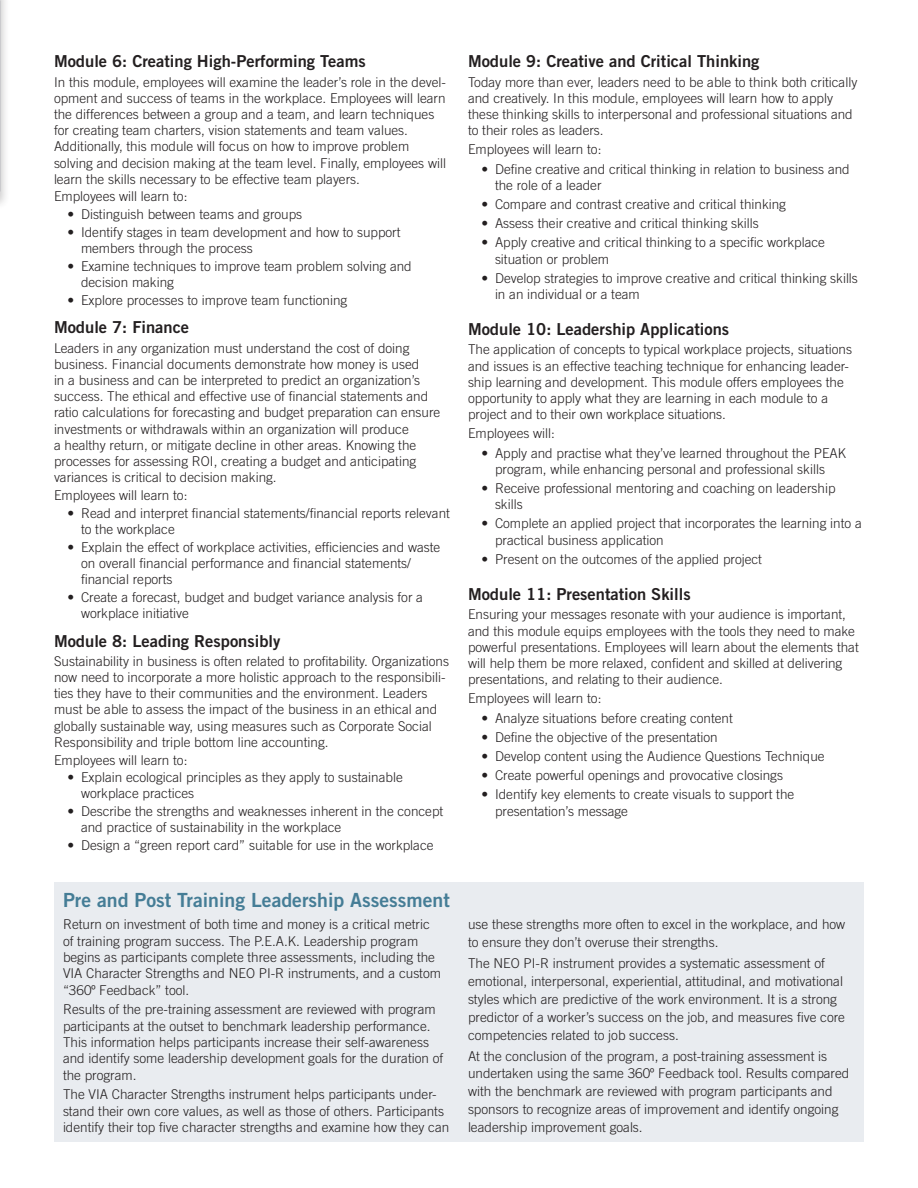
<style>
.page{position:relative;width:918px;height:1188px;background:#fff}
.page>*{position:absolute;margin:0;border:0;box-sizing:border-box;transform-origin:0 0}
.subhead{font:19.5px "Trade Gothic Bold Two";color:#457d96}
.subhead-2{font:16.5px "Trade Gothic Bold Two";color:#231f20}
.body_copy{font:300 13.5px/16.2px "Trade Gothic";color:#231f20}
</style>
<div class="page">
<div style="left:0;top:0;width:10px;height:210px;background:#231f20;opacity:.25"></div>
<div style="left:54px;top:882px;width:810px;height:259px;background:#e9ecf0"></div>
<p class="subhead-2" style="left:54px;top:51px;width:313px">Module 6: Creating High-Performing Teams</p>
<p class="body_copy" style="left:54px;top:73px;width:394px">In this module, employees will examine the leader’s role in the devel&shy;opment and success of teams in the workplace. Employees will learn the differences between a group and a team, and learn techniques for creating team charters, vision statements and team values.<br>Additionally, this module will focus on how to improve problem solving and decision making at the team level. Finally, employees will learn the skills necessary to be effective team players.</p>
<p class="body_copy" style="left:54px;top:188px;width:135px">Employees will learn to:</p>
<p class="body_copy" style="left:68px;top:206px;width:236px">• Distinguish between teams and groups</p>
<p class="body_copy" style="left:81px;top:224px;width:321px;text-indent:-14px">• Identify stages in team development and how to support members through the process</p>
<p class="body_copy" style="left:81px;top:258px;width:332px;text-indent:-14px">• Examine techniques to improve team problem solving and decision making</p>
<p class="body_copy" style="left:68px;top:292px;width:281px">• Explore processes to improve team functioning</p>
<p class="subhead-2" style="left:54px;top:317px;width:137px">Module 7: Finance</p>
<p class="body_copy" style="left:54px;top:340px;width:388px">Leaders in any organization must understand the cost of doing business. Financial documents demonstrate how money is used<br>in a business and can be interpreted to predict an organization’s success. The ethical and effective use of financial statements and ratio calculations for forecasting and budget preparation can ensure investments or withdrawals within an organization will produce<br>a healthy return, or mitigate decline in other areas. Knowing the processes for assessing ROI, creating a budget and anticipating variances is critical to decision making.</p>
<p class="body_copy" style="left:54px;top:487px;width:135px">Employees will learn to:</p>
<p class="body_copy" style="left:81px;top:505px;width:370px;text-indent:-14px">• Read and interpret financial statements/financial reports relevant to the workplace</p>
<p class="body_copy" style="left:81px;top:538px;width:361px;text-indent:-14px">• Explain the effect of workplace activities, efficiencies and waste on overall financial performance and financial statements/ financial reports</p>
<p class="body_copy" style="left:81px;top:589px;width:344px;text-indent:-14px">• Create a forecast, budget and budget variance analysis for a workplace initiative</p>
<p class="subhead-2" style="left:54px;top:631px;width:228px">Module 8: Leading Responsibly</p>
<p class="body_copy" style="left:54px;top:653px;width:397px">Sustainability in business is often related to profitability. Organizations now need to incorporate a more holistic approach to the responsibili&shy;ties they have to their communities and the environment. Leaders must be able to assess the impact of the business in an ethical and globally sustainable way, using measures such as Corporate Social Responsibility and triple bottom line accounting.</p>
<p class="body_copy" style="left:54px;top:751px;width:135px">Employees will learn to:</p>
<p class="body_copy" style="left:81px;top:769px;width:323px;text-indent:-14px">• Explain ecological principles as they apply to sustainable workplace practices</p>
<p class="body_copy" style="left:81px;top:803px;width:364px;text-indent:-14px">• Describe the strengths and weaknesses inherent in the concept and practice of sustainability in the workplace</p>
<p class="body_copy" style="left:68px;top:837px;width:368px">• Design a “green report card” suitable for use in the workplace</p>
<p class="subhead" style="left:63px;top:888px;width:388px">Pre and Post Training Leadership Assessment</p>
<p class="body_copy" style="left:63px;top:916px;width:380px">Return on investment of both time and money is a critical metric of training program success. The P.E.A.K. Leadership program begins as participants complete three assessments, including the VIA Character Strengths and NEO PI-R instruments, and a custom “360º Feedback” tool.</p>
<p class="body_copy" style="left:63px;top:1001px;width:382px">Results of the pre-training assessment are reviewed with program participants at the outset to benchmark leadership performance.<br>This information helps participants increase their self-awareness and identify some leadership development goals for the duration of the program.</p>
<p class="body_copy" style="left:63px;top:1086px;width:388px">The VIA Character Strengths instrument helps participants under&shy;stand their own core values, as well as those of others. Participants identify their top five character strengths and examine how they can</p>
<p class="subhead-2" style="left:468px;top:51px;width:293px">Module 9: Creative and Critical Thinking</p>
<p class="body_copy" style="left:468px;top:73px;width:391px">Today more than ever, leaders need to be able to think both critically and creatively. In this module, employees will learn how to apply these thinking skills to interpersonal and professional situations and to their roles as leaders.</p>
<p class="body_copy" style="left:468px;top:141px;width:135px">Employees will learn to:</p>
<p class="body_copy" style="left:495px;top:160px;width:356px;text-indent:-14px">• Define creative and critical thinking in relation to business and the role of a leader</p>
<p class="body_copy" style="left:482px;top:196px;width:306px">• Compare and contrast creative and critical thinking</p>
<p class="body_copy" style="left:482px;top:215px;width:279px">• Assess their creative and critical thinking skills</p>
<p class="body_copy" style="left:495px;top:234px;width:332px;text-indent:-14px">• Apply creative and critical thinking to a specific workplace situation or problem</p>
<p class="body_copy" style="left:495px;top:270px;width:364px;text-indent:-14px">• Develop strategies to improve creative and critical thinking skills in an individual or a team</p>
<p class="subhead-2" style="left:468px;top:319px;width:263px">Module 10: Leadership Applications</p>
<p class="body_copy" style="left:468px;top:341px;width:386px">The application of concepts to typical workplace projects, situations and issues is an effective teaching technique for enhancing leader&shy;ship learning and development. This module offers employees the opportunity to apply what they are learning in each module to a project and to their own workplace situations.</p>
<p class="body_copy" style="left:468px;top:425px;width:88px">Employees will:</p>
<p class="body_copy" style="left:482px;top:445px;width:366px;text-align:center">• Apply and practise what they’ve learned throughout the PEAK program, while enhancing personal and professional skills</p>
<p class="body_copy" style="left:495px;top:480px;width:342px;text-indent:-14px">• Receive professional mentoring and coaching on leadership skills</p>
<p class="body_copy" style="left:495px;top:515px;width:368px;text-indent:-14px">• Complete an applied project that incorporates the learning into a practical business application</p>
<p class="body_copy" style="left:482px;top:551px;width:282px">• Present on the outcomes of the applied project</p>
<p class="subhead-2" style="left:468px;top:584px;width:224px">Module 11: Presentation Skills</p>
<p class="body_copy" style="left:468px;top:606px;width:392px">Ensuring your messages resonate with your audience is important, and this module equips employees with the tools they need to make powerful presentations. Employees will learn about the elements that will help them be more relaxed, confident and skilled at delivering presentations, and relating to their audience.</p>
<p class="body_copy" style="left:468px;top:690px;width:135px">Employees will learn to:</p>
<p class="body_copy" style="left:482px;top:709px;width:253px">• Analyze situations before creating content</p>
<p class="body_copy" style="left:482px;top:729px;width:238px">• Define the objective of the presentation</p>
<p class="body_copy" style="left:482px;top:748px;width:345px">• Develop content using the Audience Questions Technique</p>
<p class="body_copy" style="left:482px;top:767px;width:303px">• Create powerful openings and provocative closings</p>
<p class="body_copy" style="left:495px;top:786px;width:301px;text-indent:-14px">• Identify key elements to create visuals to support the presentation’s message</p>
<p class="body_copy" style="left:468px;top:915px;width:379px;line-height:17.9px">use these strengths more often to excel in the workplace, and how to ensure they don’t overuse their strengths.</p>
<p class="body_copy" style="left:468px;top:954px;width:379px;line-height:17.9px">The NEO PI-R instrument provides a systematic assessment of emotional, interpersonal, experiential, attitudinal, and motivational styles which are predictive of the work environment. It is a strong predictor of a worker’s success on the job, and measures five core competencies related to job success.</p>
<p class="body_copy" style="left:468px;top:1047px;width:383px;line-height:17.9px">At the conclusion of the program, a post-training assessment is undertaken using the same 360º Feedback tool. Results compared with the benchmark are reviewed with program participants and sponsors to recognize areas of improvement and identify ongoing leadership improvement goals.</p>
</div>
